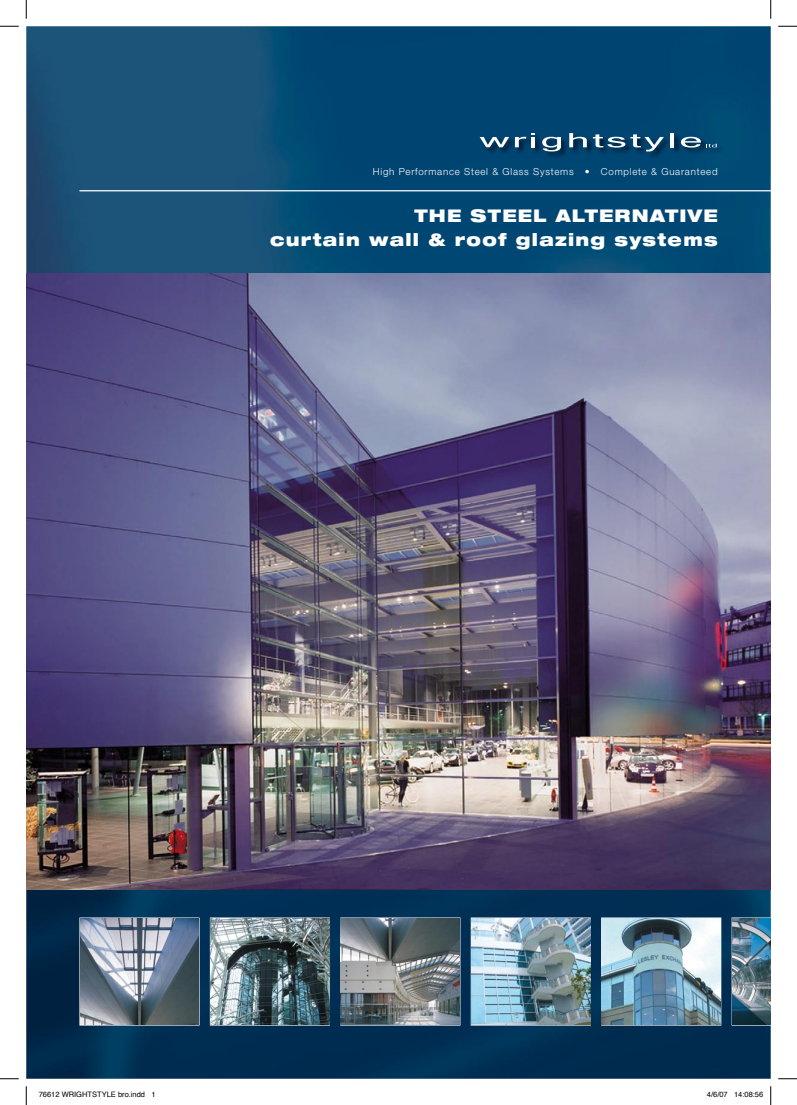
<style>
.page{position:relative;width:797px;height:1105px;background:#fff}
.page>*{position:absolute;margin:0;border:0;box-sizing:border-box;transform-origin:0 0}
.t1{font:900 expanded 17.5px/23.8px "Helvetica Neue";letter-spacing:.075em;color:#fff;text-align:right;scale:.95 1}
.t2{font:300 9.75px "Helvetica Neue";letter-spacing:.08em;color:#fff}
.t3{font:7.5px "Helvetica";color:#000}
</style>
<div class="page">
<img style="left:26px;top:26px;width:744px;height:1053px">
<hr style="left:79px;top:190px;width:691px;height:1px;background:#fff">
<svg style="left:731px;top:917px;width:39px;height:108px"></svg>
<img style="left:80px;top:918px;width:119px;height:107px">
<img style="left:210px;top:918px;width:119px;height:107px">
<img style="left:341px;top:918px;width:119px;height:107px">
<img style="left:471px;top:918px;width:119px;height:107px">
<img style="left:601px;top:918px;width:119px;height:107px">
<img style="left:732px;top:918px;width:38px;height:107px">
<img style="left:479px;top:132px;width:245px;height:28px">
<svg style="left:569px;top:133px;width:18px;height:14px"></svg>
<svg style="left:542px;top:137px;width:19px;height:14px"></svg>
<svg style="left:479px;top:137px;width:30px;height:10px"></svg>
<svg style="left:515px;top:133px;width:20px;height:14px"></svg>
<hr style="left:670px;top:133px;width:4px;height:14px;background:#fff">
<svg style="left:593px;top:134px;width:71px;height:17px"></svg>
<svg style="left:681px;top:137px;width:35px;height:11px"></svg>
<img style="left:26px;top:274px;width:744px;height:615px">
<svg style="left:0;top:25px;width:19px;height:2px"></svg>
<svg style="left:778px;top:25px;width:19px;height:2px"></svg>
<svg style="left:0;top:1078px;width:19px;height:1px"></svg>
<svg style="left:778px;top:1078px;width:19px;height:1px"></svg>
<svg style="left:25px;top:0;width:2px;height:19px"></svg>
<svg style="left:25px;top:1086px;width:2px;height:19px"></svg>
<svg style="left:770px;top:0;width:1px;height:19px"></svg>
<svg style="left:770px;top:1086px;width:1px;height:19px"></svg>
<p class="t2" style="left:373px;top:165px;width:346px">High Performance Steel &amp; Glass Systems • Complete &amp; Guaranteed</p>
<h1 class="t1" style="left:270px;top:203px;width:472px">THE STEEL ALTERNATIVE<br>curtain wall &amp; roof glazing systems</h1>
<p class="t3" style="left:39px;top:1090px;width:118px">76612 WRIGHTSTYLE bro.indd 1</p>
<p class="t3" style="left:707px;top:1090px;width:58px">4/6/07 14:08:56</p>
</div>
